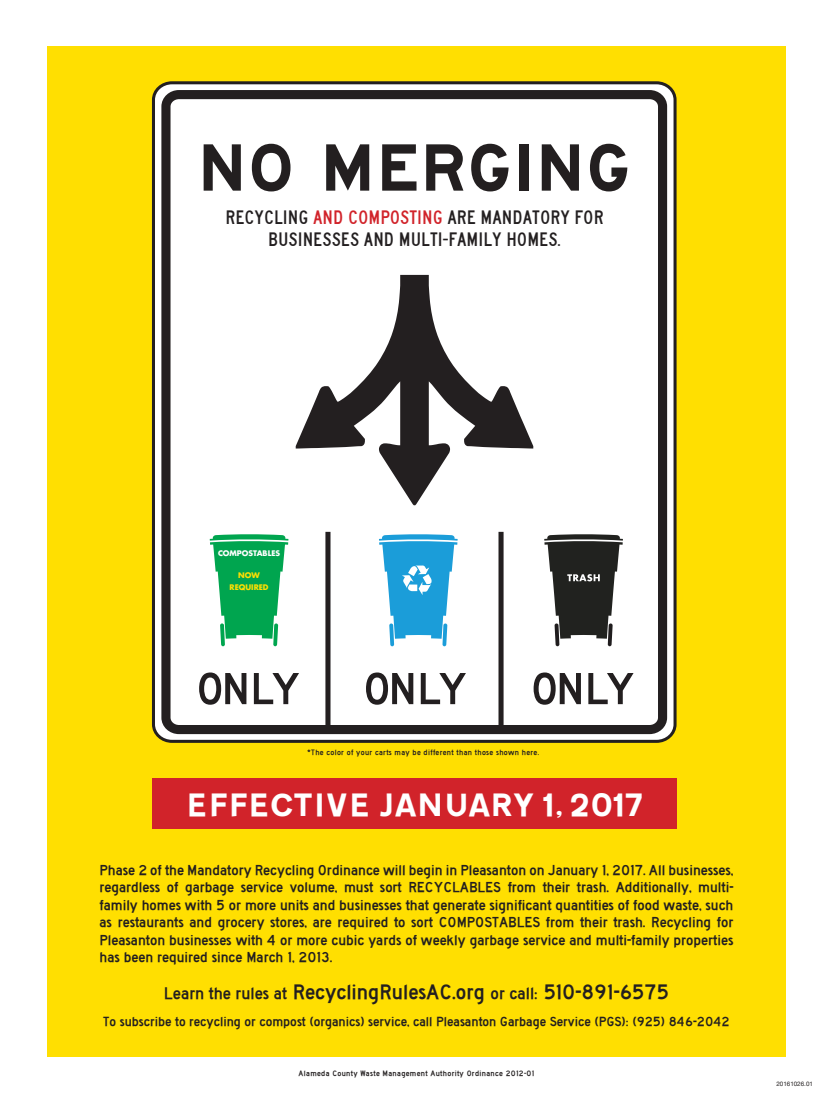
<style>
.page{position:relative;width:833px;height:1103px;background:#fff}
.page>*{position:absolute;margin:0;border:0;box-sizing:border-box;transform-origin:0 0}
.t1{font:68.88px "Roadgeek 2000 Series E Modified";color:#231f20}
.t2{font:800 30px "Roadgeek Transport";letter-spacing:-.01em;color:#fff}
.t3{font:21.75px "Roadgeek 2000 Series D";color:#231f20}
.t4{font:20.25px/21.2px "Roadgeek 2000 Series C";color:#231f20;text-align:center}
.t5{font:15px/17.5px "Roadgeek 2000 Series D";color:#231f20;text-align:justify}
.t6{font:13.75px "Roadgeek 2000 Series D";color:#231f20}
.t7{font:8.12px "Roadgeek 2000 Series D";letter-spacing:.04em;color:#231f20}
.t8{font:700 7.5px "Futura LT";color:#fff}
.t9{font:700 7.5px/11.2px "Futura LT";color:#ffdf01;text-align:center}
.t10{font:6.25px "Helvetica Neue";color:#231f20}
.s1{color:#d1232a}
.s2{font-size:17.5px}
</style>
<div class="page">
<div style="left:47px;top:46px;width:738px;height:1010px;background:#ffdf01"></div>
<div style="left:153px;top:83px;width:522px;height:658px;background:#fff;border-radius:18px"></div>
<div style="left:152px;top:81px;width:524px;height:662px;border:3px solid #231f20;border-radius:18px"></div>
<div style="left:161px;top:90px;width:506px;height:644px;border:9px solid #231f20;border-radius:12px"></div>
<svg style="left:366px;top:672px;width:47px;height:32px"></svg>
<svg style="left:421px;top:673px;width:45px;height:31px"></svg>
<svg style="left:533px;top:672px;width:48px;height:32px"></svg>
<svg style="left:588px;top:673px;width:45px;height:31px"></svg>
<svg style="left:544px;top:534px;width:79px;height:112px"></svg>
<svg style="left:379px;top:534px;width:78px;height:112px"></svg>
<div style="left:325px;top:532px;width:5px;height:201px;background:#231f20"></div>
<div style="left:498px;top:532px;width:5px;height:201px;background:#231f20"></div>
<svg style="left:296px;top:275px;width:237px;height:230px"></svg>
<svg style="left:199px;top:672px;width:47px;height:32px"></svg>
<svg style="left:254px;top:673px;width:45px;height:31px"></svg>
<svg style="left:210px;top:534px;width:78px;height:112px"></svg>
<div style="left:152px;top:778px;width:524px;height:50px;background:#d1232a"></div>
<p class="t1" style="left:197px;top:121px;width:436px">NO MERGING</p>
<p class="t4" style="left:225px;top:206px;width:379px">RECYCLING <span class="s1">AND COMPOSTING</span> ARE MANDATORY FOR<br>BUSINESSES AND MULTI-FAMILY HOMES.</p>
<p class="t8" style="left:218px;top:548px;width:64px">COMPOSTABLES</p>
<p class="t9" style="left:229px;top:570px;width:41px">NOW<br>REQUIRED</p>
<p class="t7" style="left:307px;top:747px;width:233px">*The color of your carts may be different than those shown here.</p>
<p class="t2" style="left:186px;top:789px;width:457px">EFFECTIVE JANUARY 1, 2017</p>
<p class="t5" style="left:99px;top:860px;width:635px">Phase 2 of the Mandatory Recycling Ordinance will begin in Pleasanton on January 1, 2017. All businesses, regardless of garbage service volume, must sort RECYCLABLES from their trash. Additionally, multi&shy;family homes with 5 or more units and businesses that generate significant quantities of food waste, such as restaurants and grocery stores, are required to sort COMPOSTABLES from their trash. Recycling for Pleasanton businesses with 4 or more cubic yards of weekly garbage service and multi-family properties has been required since March 1, 2013.</p>
<p class="t3" style="left:164px;top:976px;width:506px"><span class="s2">Learn the rules at</span> RecyclingRulesAC.org <span class="s2">or call:</span> 510-891-6575</p>
<p class="t6" style="left:103px;top:1012px;width:628px">To subscribe to recycling or compost (organics) service, call Pleasanton Garbage Service (PGS): (925) 846-2042</p>
<p class="t7" style="left:298px;top:1068px;width:237px">Alameda County Waste Management Authority Ordinance 2012-01</p>
<p class="t10" style="left:776px;top:1079px;width:38px">20161026.01</p>
</div>
